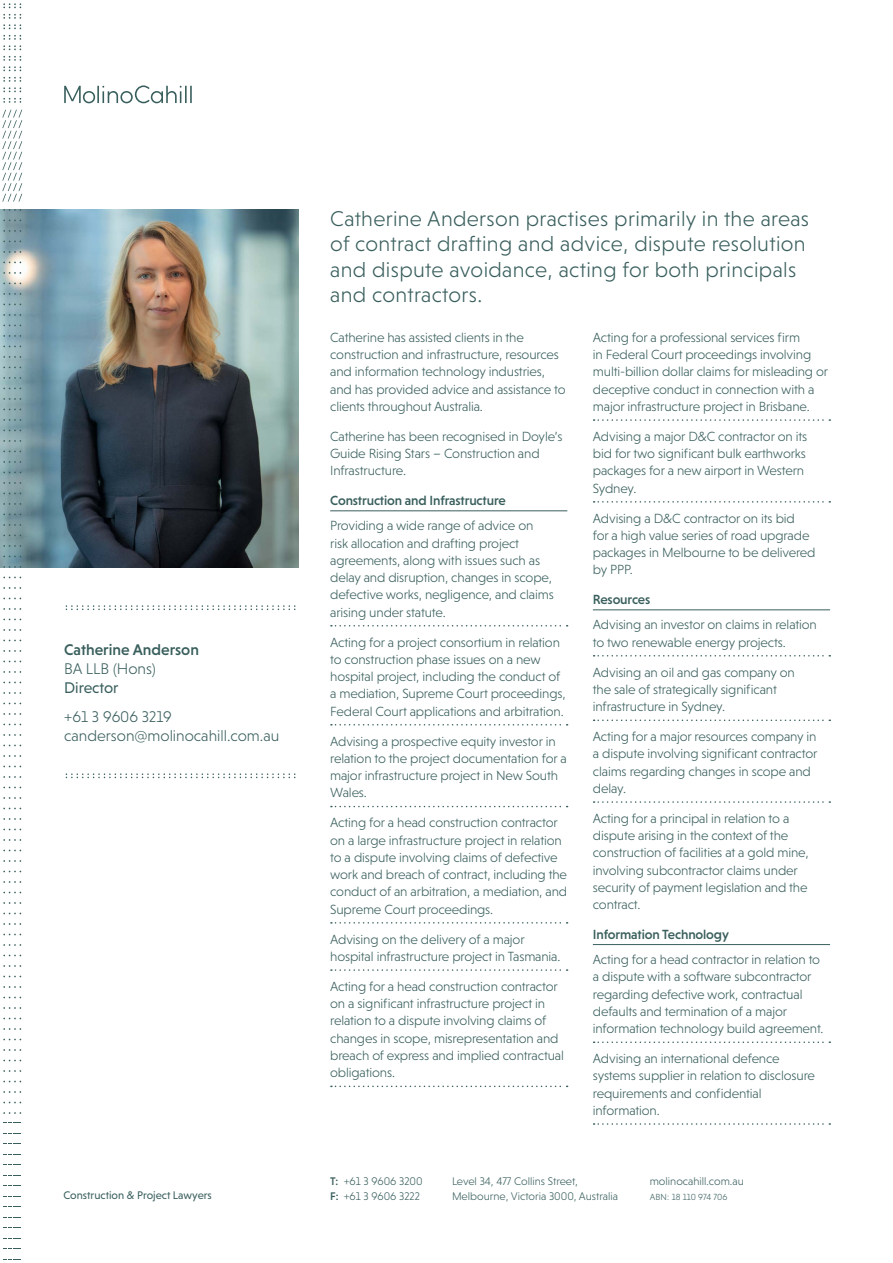
<style>
.page{position:relative;width:893px;height:1263px;background:#fff}
.page>*{position:absolute;margin:0;border:0;box-sizing:border-box;transform-origin:0 0}
.t1{font:300 21.75px/25.5px "Niveau Grotesk";letter-spacing:.015em;color:#395f5d}
.t2{font:300 15.75px/19.2px "Niveau Grotesk";color:#395f5d}
.t3{font:500 15.75px "Niveau Grotesk";color:#395f5d}
.t4{font:15.75px "Niveau Grotesk";color:#395f5d}
.t5{font:300 13.5px/17.2px "Niveau Grotesk";letter-spacing:-.01em;color:#395f5d}
.t6{font:500 13.5px "Niveau Grotesk";letter-spacing:-.01em;color:#395f5d}
.t7{font:300 11.25px/14.2px "Niveau Grotesk";color:#395f5d}
.t8{font:11.25px "Niveau Grotesk";color:#395f5d}
.t9{font:300 9px "Niveau Grotesk";color:#395f5d}
.s1{font-weight:500}
</style>
<div class="page">
<img style="left:0;top:210px;width:298px;height:358px">
<svg style="left:3px;top:14px;width:2px;height:15px"></svg>
<svg style="left:14px;top:14px;width:2px;height:15px"></svg>
<svg style="left:3px;top:35px;width:2px;height:15px"></svg>
<svg style="left:14px;top:35px;width:2px;height:15px"></svg>
<svg style="left:3px;top:56px;width:2px;height:15px"></svg>
<svg style="left:14px;top:56px;width:2px;height:15px"></svg>
<svg style="left:3px;top:77px;width:2px;height:15px"></svg>
<svg style="left:14px;top:77px;width:2px;height:15px"></svg>
<svg style="left:2px;top:110px;width:4px;height:92px"></svg>
<svg style="left:8px;top:110px;width:3px;height:92px"></svg>
<svg style="left:13px;top:110px;width:4px;height:92px"></svg>
<svg style="left:19px;top:110px;width:3px;height:92px"></svg>
<svg style="left:66px;top:605px;width:229px;height:5px"></svg>
<svg style="left:66px;top:773px;width:229px;height:5px"></svg>
<hr style="left:330px;top:510px;width:237px;height:1px;background:#395f5d">
<svg style="left:331px;top:625px;width:237px;height:1px"></svg>
<svg style="left:331px;top:724px;width:237px;height:1px"></svg>
<svg style="left:331px;top:806px;width:237px;height:1px"></svg>
<svg style="left:331px;top:922px;width:237px;height:1px"></svg>
<svg style="left:331px;top:969px;width:237px;height:2px"></svg>
<svg style="left:331px;top:1085px;width:237px;height:2px"></svg>
<svg style="left:594px;top:419px;width:236px;height:2px"></svg>
<svg style="left:594px;top:501px;width:236px;height:2px"></svg>
<hr style="left:593px;top:609px;width:237px;height:1px;background:#395f5d">
<svg style="left:594px;top:655px;width:236px;height:1px"></svg>
<svg style="left:594px;top:719px;width:236px;height:2px"></svg>
<svg style="left:594px;top:801px;width:236px;height:2px"></svg>
<hr style="left:593px;top:944px;width:237px;height:1px;background:#395f5d">
<svg style="left:594px;top:1041px;width:236px;height:2px"></svg>
<svg style="left:594px;top:1123px;width:236px;height:2px"></svg>
<svg style="left:64px;top:85px;width:128px;height:18px"></svg>
<p class="t3" style="left:64px;top:640px;width:136px">Catherine Anderson</p>
<p class="t2" style="left:64px;top:659px;width:93px">BA LLB (Hons)</p>
<p class="t4" style="left:64px;top:679px;width:56px">Director</p>
<p class="t2" style="left:64px;top:707px;width:217px">+61 3 9606 3219 canderson@molinocahill.com.au</p>
<p class="t8" style="left:63px;top:1189px;width:150px">Construction &amp; Project Lawyers</p>
<h1 class="t1" style="left:330px;top:206px;width:480px">Catherine Anderson practises primarily in the areas of contract drafting and advice, dispute resolution and dispute avoidance, acting for both principals and contractors.</h1>
<p class="t5" style="left:330px;top:329px;width:237px">Catherine has assisted clients in the construction and infrastructure, resources and information technology industries, and has provided advice and assistance to clients throughout Australia.</p>
<p class="t5" style="left:330px;top:428px;width:234px">Catherine has been recognised in Doyle’s<br>Guide Rising Stars – Construction and<br>Infrastructure.</p>
<p class="t6" style="left:330px;top:493px;width:177px">Construction and Infrastructure</p>
<p class="t5" style="left:330px;top:517px;width:225px">Providing a wide range of advice on risk allocation and drafting project agreements, along with issues such as delay and disruption, changes in scope, defective works, negligence, and claims arising under statute.</p>
<p class="t5" style="left:330px;top:633px;width:237px">Acting for a project consortium in relation to construction phase issues on a new hospital project, including the conduct of a mediation, Supreme Court proceedings, Federal Court applications and arbitration.</p>
<p class="t5" style="left:330px;top:732px;width:238px">Advising a prospective equity investor in relation to the project documentation for a major infrastructure project in New South Wales.</p>
<p class="t5" style="left:330px;top:814px;width:239px">Acting for a head construction contractor on a large infrastructure project in relation to a dispute involving claims of defective work and breach of contract, including the conduct of an arbitration, a mediation, and Supreme Court proceedings.</p>
<p class="t5" style="left:330px;top:930px;width:232px">Advising on the delivery of a major hospital infrastructure project in Tasmania.</p>
<p class="t5" style="left:330px;top:978px;width:235px">Acting for a head construction contractor on a significant infrastructure project in relation to a dispute involving claims of changes in scope, misrepresentation and breach of express and implied contractual obligations.</p>
<p class="t5" style="left:593px;top:329px;width:237px">Acting for a professional services firm<br>in Federal Court proceedings involving multi-billion dollar claims for misleading or deceptive conduct in connection with a major infrastructure project in Brisbane.</p>
<p class="t5" style="left:593px;top:428px;width:216px">Advising a major D&amp;C contractor on its bid for two significant bulk earthworks packages for a new airport in Western<br>Sydney.</p>
<p class="t5" style="left:593px;top:509px;width:224px">Advising a D&amp;C contractor on its bid<br>for a high value series of road upgrade packages in Melbourne to be delivered by PPP.</p>
<p class="t6" style="left:593px;top:592px;width:59px">Resources</p>
<p class="t5" style="left:593px;top:616px;width:226px">Advising an investor on claims in relation to two renewable energy projects.</p>
<p class="t5" style="left:593px;top:663px;width:203px">Advising an oil and gas company on the sale of strategically significant infrastructure in Sydney.</p>
<p class="t5" style="left:593px;top:728px;width:226px">Acting for a major resources company in a dispute involving significant contractor claims regarding changes in scope and delay.</p>
<p class="t5" style="left:593px;top:810px;width:217px">Acting for a principal in relation to a dispute arising in the context of the construction of facilities at a gold mine, involving subcontractor claims under security of payment legislation and the contract.</p>
<p class="t6" style="left:593px;top:927px;width:138px">Information Technology</p>
<p class="t5" style="left:593px;top:951px;width:232px">Acting for a head contractor in relation to a dispute with a software subcontractor regarding defective work, contractual defaults and termination of a major information technology build agreement.</p>
<p class="t5" style="left:593px;top:1050px;width:224px">Advising an international defence systems supplier in relation to disclosure requirements and confidential information.</p>
<p class="t7" style="left:330px;top:1174px;width:94px"><span class="s1">T:</span> +61 3 9606 3200<br><span class="s1">F:</span> +61 3 9606 3222</p>
<p class="t7" style="left:452px;top:1174px;width:168px">Level 34, 477 Collins Street,<br>Melbourne, Victoria 3000, Australia</p>
<p class="t7" style="left:650px;top:1174px;width:96px">molinocahill.com.au</p>
<p class="t9" style="left:650px;top:1191px;width:79px">ABN: 18 110 974 706</p>
</div>
